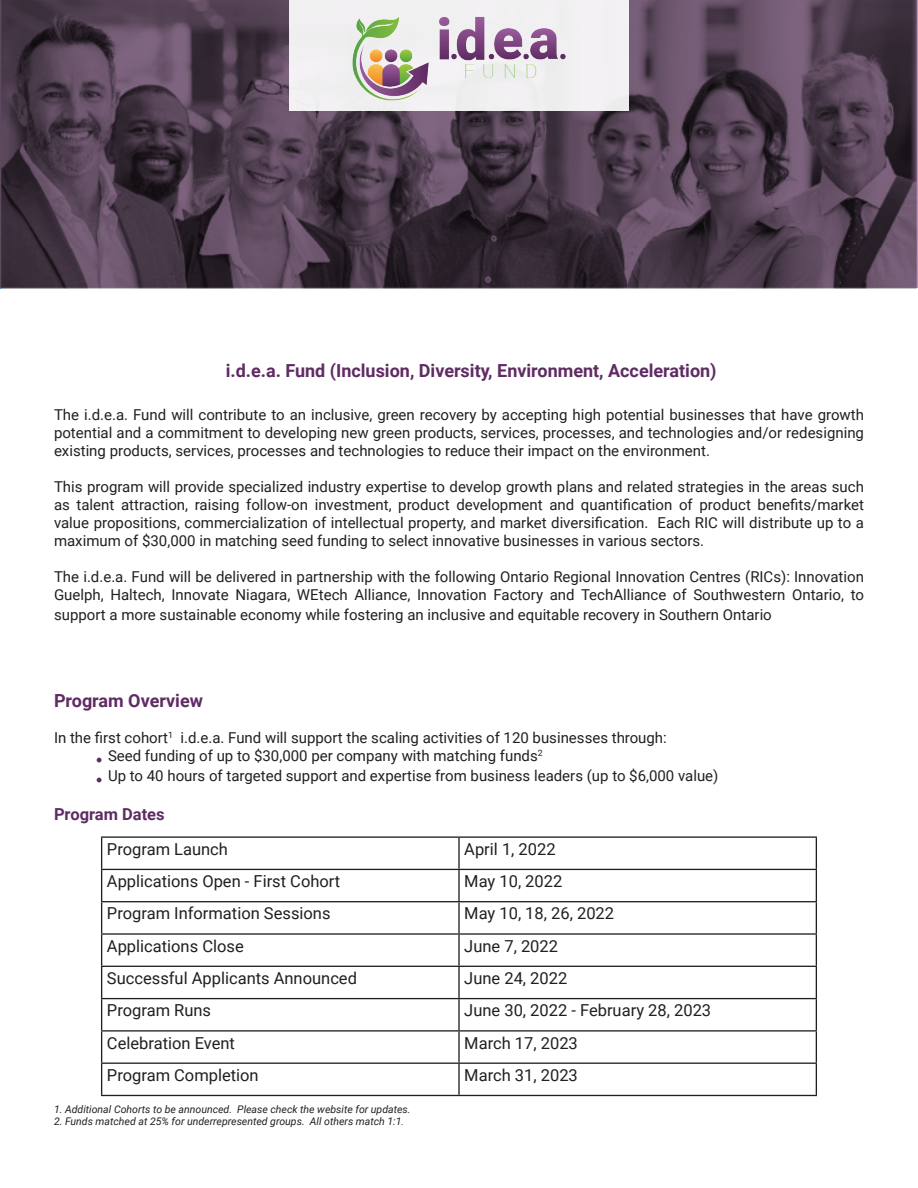
<style>
.page{position:relative;width:918px;height:1188px;background:#fff}
.page>*{position:absolute;margin:0;border:0;box-sizing:border-box;transform-origin:0 0}
.t1{font:700 18px "Roboto";color:#5f2b63}
.t2{font:16.5px "Roboto";color:#231f20}
.t3{font:700 16.5px "Roboto";color:#5f2b63}
.t4{font:15px/18px "Roboto";color:#231f20;text-align:justify}
.t5{font:italic 10.5px "Roboto";color:#231f20}
.s1{font-size:9px}
</style>
<div class="page">
<svg style="left:0;top:0;width:918px;height:287px;background:#4f3f50"></svg>
<div style="left:289px;top:0;width:340px;height:110px;background:#f2f0f2"></div>
<img style="left:333px;top:17px;width:252px;height:167px">
<svg style="left:97px;top:758px;width:5px;height:4px"></svg>
<svg style="left:97px;top:778px;width:5px;height:4px"></svg>
<hr style="left:101px;top:836px;width:358px;height:2px;background:#231f20">
<hr style="left:101px;top:838px;width:1px;height:31px;background:#231f20">
<hr style="left:459px;top:836px;width:358px;height:2px;background:#231f20">
<hr style="left:458px;top:838px;width:2px;height:31px;background:#231f20">
<hr style="left:816px;top:838px;width:1px;height:31px;background:#231f20">
<hr style="left:101px;top:869px;width:358px;height:1px;background:#231f20">
<hr style="left:101px;top:870px;width:1px;height:31px;background:#231f20">
<hr style="left:459px;top:869px;width:358px;height:1px;background:#231f20">
<hr style="left:458px;top:870px;width:2px;height:31px;background:#231f20">
<hr style="left:816px;top:870px;width:1px;height:31px;background:#231f20">
<hr style="left:101px;top:901px;width:358px;height:1px;background:#231f20">
<hr style="left:101px;top:902px;width:1px;height:31px;background:#231f20">
<hr style="left:459px;top:901px;width:358px;height:1px;background:#231f20">
<hr style="left:458px;top:902px;width:2px;height:31px;background:#231f20">
<hr style="left:816px;top:902px;width:1px;height:31px;background:#231f20">
<hr style="left:101px;top:933px;width:358px;height:2px;background:#231f20">
<hr style="left:101px;top:935px;width:1px;height:31px;background:#231f20">
<hr style="left:459px;top:933px;width:358px;height:2px;background:#231f20">
<hr style="left:458px;top:935px;width:2px;height:31px;background:#231f20">
<hr style="left:816px;top:935px;width:1px;height:31px;background:#231f20">
<hr style="left:101px;top:966px;width:358px;height:1px;background:#231f20">
<hr style="left:101px;top:967px;width:1px;height:31px;background:#231f20">
<hr style="left:459px;top:966px;width:358px;height:1px;background:#231f20">
<hr style="left:458px;top:967px;width:2px;height:31px;background:#231f20">
<hr style="left:816px;top:967px;width:1px;height:31px;background:#231f20">
<hr style="left:101px;top:998px;width:358px;height:1px;background:#231f20">
<hr style="left:101px;top:999px;width:1px;height:31px;background:#231f20">
<hr style="left:459px;top:998px;width:358px;height:1px;background:#231f20">
<hr style="left:458px;top:999px;width:2px;height:31px;background:#231f20">
<hr style="left:816px;top:999px;width:1px;height:31px;background:#231f20">
<hr style="left:101px;top:1030px;width:358px;height:2px;background:#231f20">
<hr style="left:101px;top:1032px;width:1px;height:31px;background:#231f20">
<hr style="left:459px;top:1030px;width:358px;height:2px;background:#231f20">
<hr style="left:458px;top:1032px;width:2px;height:31px;background:#231f20">
<hr style="left:816px;top:1032px;width:1px;height:31px;background:#231f20">
<hr style="left:101px;top:1063px;width:358px;height:1px;background:#231f20">
<hr style="left:101px;top:1064px;width:1px;height:31px;background:#231f20">
<hr style="left:459px;top:1063px;width:358px;height:1px;background:#231f20">
<hr style="left:458px;top:1064px;width:2px;height:31px;background:#231f20">
<hr style="left:816px;top:1064px;width:1px;height:31px;background:#231f20">
<hr style="left:101px;top:1095px;width:358px;height:1px;background:#231f20">
<hr style="left:459px;top:1095px;width:358px;height:1px;background:#231f20">
<p class="t1" style="left:226px;top:358px;width:492px">i.d.e.a. Fund (Inclusion, Diversity, Environment, Acceleration)</p>
<p class="t4" style="left:54px;top:405px;width:812px">The i.d.e.a. Fund will contribute to an inclusive, green recovery by accepting high potential businesses that have growth potential and a commitment to developing new green products, services, processes, and technologies and/or redesigning existing products, services, processes and technologies to reduce their impact on the environment.</p>
<p class="t4" style="left:54px;top:477px;width:812px">This program will provide specialized industry expertise to develop growth plans and related strategies in the areas such as talent attraction, raising follow-on investment, product development and quantification of product benefits/market value propositions, commercialization of intellectual property, and market diversification. Each RIC will distribute up to a maximum of $30,000 in matching seed funding to select innovative businesses in various sectors.</p>
<p class="t4" style="left:54px;top:567px;width:812px">The i.d.e.a. Fund will be delivered in partnership with the following Ontario Regional Innovation Centres (RICs): Innovation<br>Guelph, Haltech, Innovate Niagara, WEtech Alliance, Innovation Factory and TechAlliance of Southwestern Ontario, to</p>
<p class="t4" style="left:54px;top:605px;width:719px">support a more sustainable economy while fostering an inclusive and equitable recovery in Southern Ontario</p>
<p class="t1" style="left:54px;top:688px;width:151px">Program Overview</p>
<p class="t4" style="left:54px;top:728px;width:614px">In the first cohort<sup>1</sup> i.d.e.a. Fund will support the scaling activities of 120 businesses through:</p>
<p class="t4" style="left:108px;top:746px;width:436px">Seed funding of up to $30,000 per company with matching funds<sup>2</sup></p>
<p class="t4" style="left:108px;top:766px;width:612px">Up to 40 hours of targeted support and expertise from business leaders (up to $6,000 value)</p>
<p class="t3" style="left:54px;top:803px;width:112px">Program Dates</p>
<p class="t2" style="left:107px;top:837px;width:123px">Program Launch</p>
<p class="t2" style="left:464px;top:837px;width:93px">April 1, 2022</p>
<p class="t2" style="left:107px;top:870px;width:235px">Applications Open - First Cohort</p>
<p class="t2" style="left:464px;top:870px;width:100px">May 10, 2022</p>
<p class="t2" style="left:107px;top:902px;width:225px">Program Information Sessions</p>
<p class="t2" style="left:464px;top:902px;width:151px">May 10, 18, 26, 2022</p>
<p class="t2" style="left:107px;top:934px;width:138px">Applications Close</p>
<p class="t2" style="left:464px;top:934px;width:95px">June 7, 2022</p>
<p class="t2" style="left:107px;top:967px;width:252px">Successful Applicants Announced</p>
<p class="t2" style="left:464px;top:967px;width:105px">June 24, 2022</p>
<p class="t2" style="left:107px;top:999px;width:106px">Program Runs</p>
<p class="t2" style="left:464px;top:999px;width:248px">June 30, 2022 - February 28, 2023</p>
<p class="t2" style="left:107px;top:1031px;width:130px">Celebration Event</p>
<p class="t2" style="left:464px;top:1031px;width:115px">March 17, 2023</p>
<p class="t2" style="left:107px;top:1063px;width:153px">Program Completion</p>
<p class="t2" style="left:464px;top:1063px;width:115px">March 31, 2023</p>
<p class="t5" style="left:54px;top:1102px;width:358px">1. Additional Cohorts to be announced. Please check the website for updates.</p>
<p class="t5" style="left:54px;top:1114px;width:351px">2. Funds matched at 25% for underrepresented groups. All others match 1:1<span class="s1">.</span></p>
</div>
